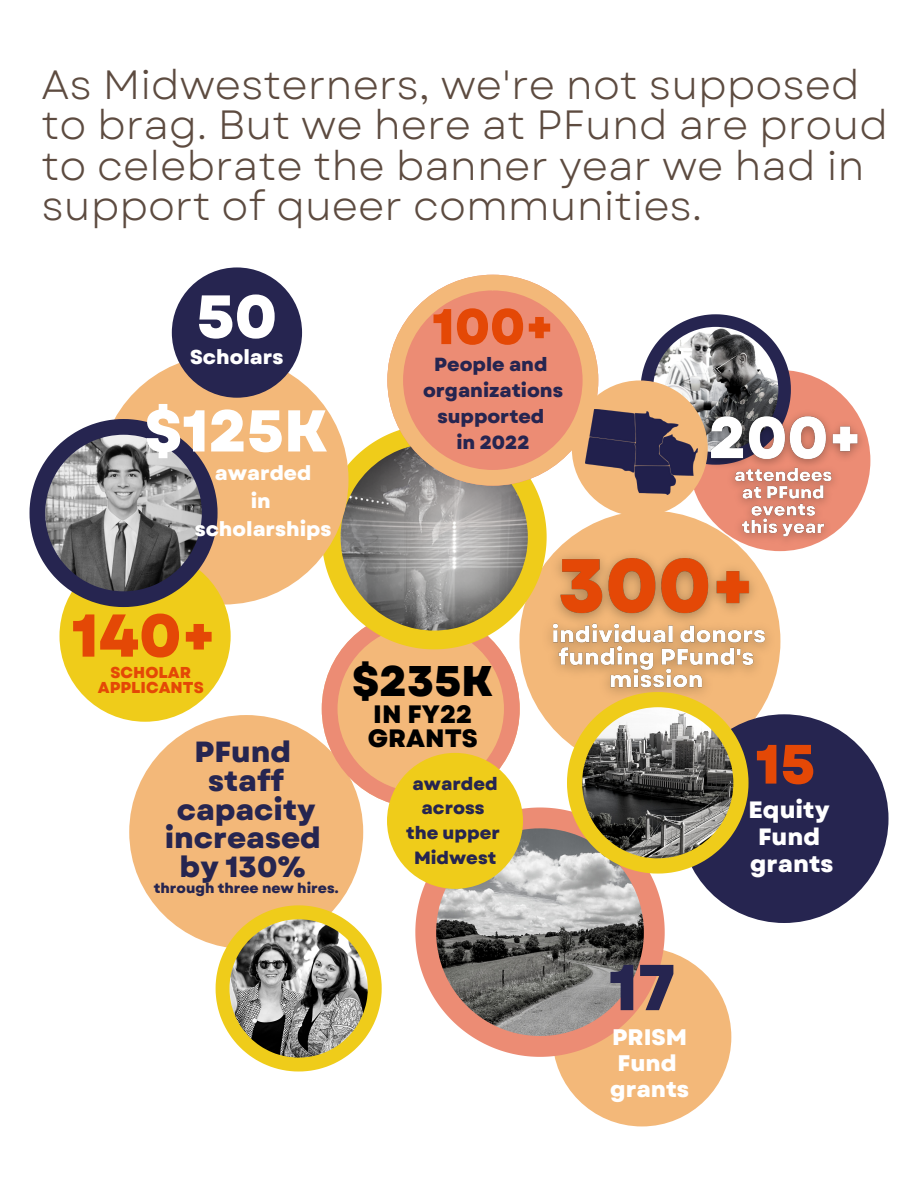
<style>
.page{position:relative;width:918px;height:1188px;background:#fff}
.page>*{position:absolute;margin:0;border:0;box-sizing:border-box;transform-origin:0 0}
.t1{font:800 64.65px "Garet";color:#262550}
.t2{font:800 60.45px "Garet";color:#fff}
.t3{font:800 60.3px "Garet";color:#e44806}
.t4{font:800 58.8px "Garet";color:#fff}
.t5{font:800 55.35px "Garet";color:#e44806}
.t6{font:800 50.1px "Garet";color:#e44806}
.t7{font:800 42.9px "Garet";color:#000}
.t8{font:40.8px/40.5px "Garet";color:#5d4b40}
.t9{font:800 29.1px/28.5px "Garet";color:#262550;text-align:center}
.t10{font:800 25.2px/24.2px "Garet";color:#000}
.t11{font:800 23.55px/27.2px "Garet";color:#fff;text-align:center}
.t12{font:800 22.5px/25.8px "Garet";color:#fff;text-align:center}
.t13{font:800 20.1px/28px "Garet";color:#fff;text-align:center}
.t14{font:800 18.9px/26px "Garet";color:#262550;text-align:center}
.t15{font:800 17.7px/24.8px "Garet";color:#262550;text-align:center}
.t16{font:800 15.75px/15px "Garet";color:#e44806;text-align:center}
.t17{font:800 13.95px "Garet";color:#262550}
</style>
<div class="page">
<div style="left:129px;top:715px;width:234px;height:234px;background:#f3b879;border-radius:50%"></div>
<svg style="left:322px;top:649px;width:198px;height:159px;background:#f2b581"></svg>
<img style="left:528px;top:515px;width:253px;height:202px">
<svg style="left:323px;top:425px;width:224px;height:224px"></svg>
<img style="left:341px;top:443px;width:187px;height:188px">
<svg style="left:387px;top:275px;width:211px;height:211px;background:#eaa487"></svg>
<div style="left:99px;top:355px;width:250px;height:250px;background:#f3b879;border-radius:50%"></div>
<div style="left:59px;top:551px;width:172px;height:171px;background:#efcc1a;border-radius:50%"></div>
<svg style="left:30px;top:419px;width:188px;height:188px"></svg>
<img style="left:45px;top:435px;width:157px;height:156px">
<div style="left:172px;top:267px;width:130px;height:131px;background:#262550;border-radius:50%"></div>
<div style="left:552px;top:948px;width:179px;height:178px;background:#f3b879;border-radius:50%"></div>
<svg style="left:415px;top:808px;width:250px;height:249px"></svg>
<img style="left:436px;top:828px;width:208px;height:208px">
<svg style="left:641px;top:314px;width:150px;height:69px"></svg>
<img style="left:653px;top:327px;width:125px;height:79px">
<div style="left:572px;top:380px;width:136px;height:136px;background:#f3b879;border-radius:50%"></div>
<img style="left:586px;top:410px;width:108px;height:84px">
<div style="left:680px;top:714px;width:209px;height:209px;background:#262550;border-radius:50%"></div>
<svg style="left:567px;top:692px;width:182px;height:182px"></svg>
<img style="left:582px;top:707px;width:151px;height:151px">
<div style="left:387px;top:753px;width:136px;height:136px;background:#efcc1a;border-radius:50%"></div>
<svg style="left:216px;top:905px;width:166px;height:167px"></svg>
<img style="left:229px;top:919px;width:139px;height:139px">
<img style="left:694px;top:383px;width:177px;height:173px">
<p class="t8" style="left:41px;top:65px;width:848px">As Midwesterners, we're not supposed to brag. But we here at PFund are proud to celebrate the banner year we had in support of queer communities.</p>
<h2 class="t2" style="left:197px;top:273px;width:82px">50</h2>
<p class="t13" style="left:190px;top:343px;width:95px">Scholars</p>
<h3 class="t4" style="left:145px;top:389px;width:185px">$125K</h3>
<p class="t13" style="left:195px;top:459px;width:138px">awarded<br>in scholarships</p>
<p class="t6" style="left:432px;top:290px;width:123px">100+</p>
<p class="t14" style="left:423px;top:352px;width:142px">People and organizations supported<br>in 2022</p>
<h3 class="t3" style="left:72px;top:592px;width:146px">140+</h3>
<p class="t16" style="left:98px;top:665px;width:107px">SCHOLAR<br>APPLICANTS</p>
<p class="t9" style="left:165px;top:738px;width:158px">PFund staff capacity increased by 130%</p>
<p class="t17" style="left:154px;top:878px;width:186px">through three new hires.</p>
<p class="t7" style="left:352px;top:650px;width:143px">$235K</p>
<p class="t10" style="left:368px;top:702px;width:112px">IN FY22<br>GRANTS</p>
<p class="t15" style="left:406px;top:771px;width:95px">awarded across the upper<br>Midwest</p>
<h1 class="t1" style="left:609px;top:941px;width:68px">17</h1>
<p class="t12" style="left:610px;top:1024px;width:81px">PRISM<br>Fund grants</p>
<h3 class="t5" style="left:756px;top:724px;width:61px">15</h3>
<p class="t11" style="left:749px;top:796px;width:86px">Equity<br>Fund grants</p>
</div>
